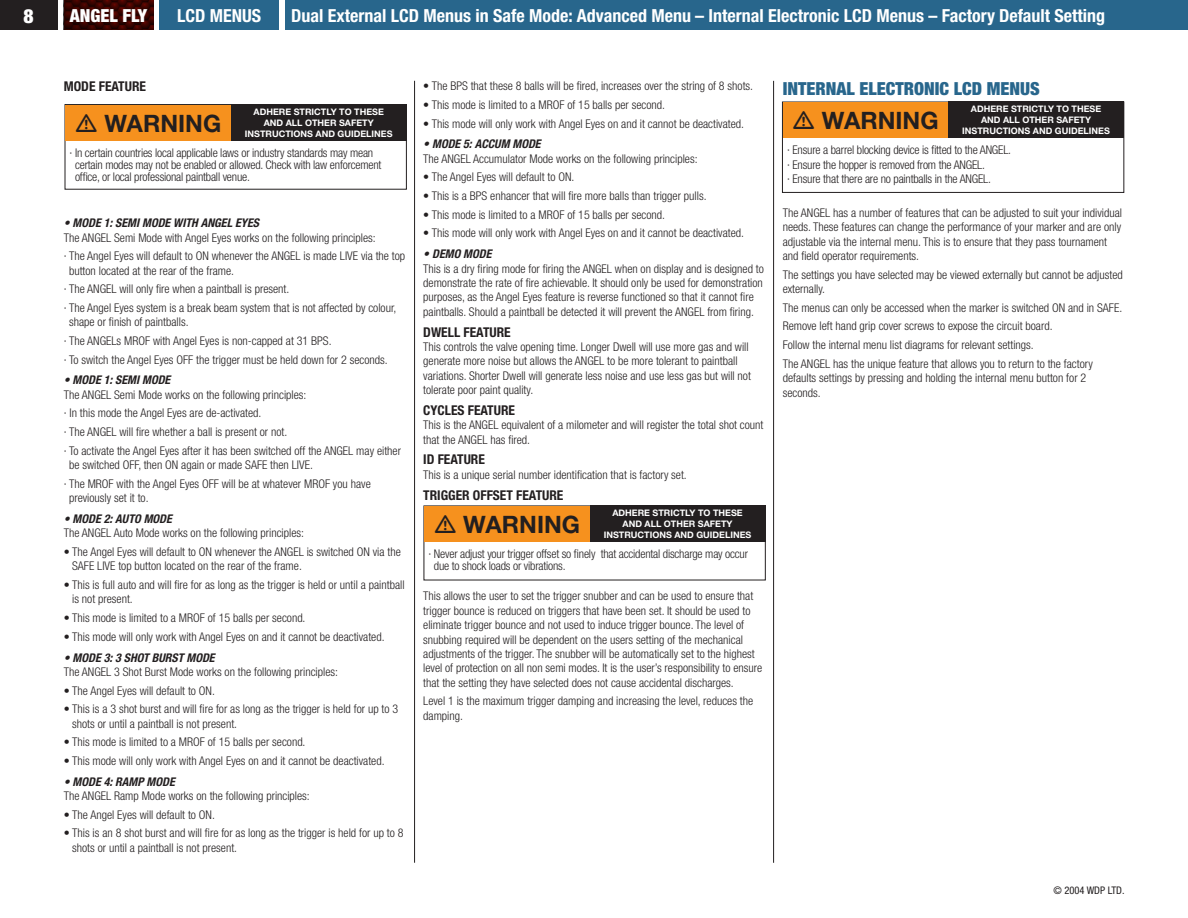
<style>
.page{position:relative;width:1188px;height:918px;background:#fff}
.page>*{position:absolute;margin:0;border:0;box-sizing:border-box;transform-origin:0 0}
.t1{font:700 24px "Helvetica Neue";color:#231f20}
.t2{font:900 condensed 19.5px "Helvetica Neue";color:#fff}
.t3{font:700 condensed 18px "Helvetica Neue";color:#fff}
.t4{font:900 condensed 18px "Helvetica Neue";color:#28668c}
.t5{font:900 condensed 18px "Helvetica Neue";color:#fff}
.t6{font:700 condensed 13.5px "Helvetica Neue";color:#231f20}
.t7{font:300 condensed 12px/14.4px "Helvetica Neue";color:#231f20}
.t8{font:italic 700 condensed 12px "Helvetica Neue";color:#231f20}
.t9{font:condensed 10.5px "Helvetica Neue";color:#231f20}
.t10{font:700 9px/10.8px "Helvetica Neue";color:#fff;text-align:center}
</style>
<div class="page">
<div style="left:0;top:0;width:57px;height:30px;background:#231f20"></div>
<svg style="left:64px;top:0;width:89px;height:30px;background:#360300"></svg>
<hr style="left:414px;top:81px;width:1px;height:782px;background:#231f20">
<hr style="left:773px;top:81px;width:1px;height:782px;background:#231f20">
<div style="left:285px;top:0;width:903px;height:30px;background:#28668c"></div>
<div style="left:160px;top:0;width:119px;height:30px;background:#28668c"></div>
<div style="left:424px;top:506px;width:166px;height:36px;background:#f6911e"></div>
<div style="left:590px;top:506px;width:175px;height:36px;background:#231f20"></div>
<div style="left:782px;top:102px;width:342px;height:91px;border:1px solid #231f20"></div>
<div style="left:783px;top:102px;width:165px;height:36px;background:#f6911e"></div>
<div style="left:948px;top:102px;width:176px;height:36px;background:#231f20"></div>
<div style="left:65px;top:104px;width:342px;height:86px;border:1px solid #231f20"></div>
<div style="left:65px;top:105px;width:166px;height:35px;background:#f6911e"></div>
<div style="left:231px;top:104px;width:175px;height:36px;background:#231f20"></div>
<h2 class="t2" style="left:24px;top:4px;width:12px">8</h2>
<h3 class="t5" style="left:70px;top:5px;width:79px">ANGEL FLY</h3>
<h3 class="t3" style="left:177px;top:5px;width:85px">LCD MENUS</h3>
<h3 class="t3" style="left:291px;top:5px;width:815px">Dual External LCD Menus in Safe Mode: Advanced Menu – Internal Electronic LCD Menus – Factory Default Setting</h3>
<p class="t6" style="left:64px;top:78px;width:84px">MODE FEATURE</p>
<h1 class="t1" style="left:104px;top:109px;width:118px">WARNING</h1>
<p class="t10" style="left:245px;top:106px;width:149px">ADHERE STRICTLY TO THESE<br>AND ALL OTHER SAFETY<br>INSTRUCTIONS AND GUIDELINES</p>
<p class="t7" style="left:75px;top:147px;width:308px;line-height:12px;text-indent:-5px">· In certain countries local applicable laws or industry standards may mean certain modes may not be enabled or allowed. Check with law enforcement office, or local professional paintball venue.</p>
<p class="t8" style="left:64px;top:216px;width:197px">• MODE 1: SEMI MODE WITH ANGEL EYES</p>
<p class="t7" style="left:64px;top:228px;width:343px;line-height:18.6px">The ANGEL Semi Mode with Angel Eyes works on the following principles:<br>· The Angel Eyes will default to ON whenever the ANGEL is made LIVE via the top</p>
<p class="t7" style="left:64px;top:261px;width:334px;line-height:18.6px;text-indent:5px">button located at the rear of the frame.<br>· The ANGEL will only fire when a paintball is present.<br>· The Angel Eyes system is a break beam system that is not affected by colour,</p>
<p class="t7" style="left:64px;top:313px;width:326px;line-height:18.6px;text-indent:5px">shape or finish of paintballs.<br>· The ANGELs MROF with Angel Eyes is non-capped at 31 BPS.<br>· To switch the Angel Eyes OFF the trigger must be held down for 2 seconds.</p>
<p class="t8" style="left:64px;top:373px;width:108px">• MODE 1: SEMI MODE</p>
<p class="t7" style="left:64px;top:385px;width:339px;line-height:18.6px">The ANGEL Semi Mode works on the following principles:<br>· In this mode the Angel Eyes are de-activated.<br>· The ANGEL will fire whether a ball is present or not.<br>· To activate the Angel Eyes after it has been switched off the ANGEL may either</p>
<p class="t7" style="left:64px;top:456px;width:309px;line-height:18.6px;text-indent:5px">be switched OFF, then ON again or made SAFE then LIVE.<br>· The MROF with the Angel Eyes OFF will be at whatever MROF you have</p>
<p class="t7" style="left:69px;top:491px;width:81px">previously set it to.</p>
<p class="t8" style="left:64px;top:511px;width:110px">• MODE 2: AUTO MODE</p>
<p class="t7" style="left:64px;top:526px;width:242px">The ANGEL Auto Mode works on the following principles:</p>
<p class="t7" style="left:72px;top:545px;width:330px;text-indent:-8px">• The Angel Eyes will default to ON whenever the ANGEL is switched ON via the<br>SAFE LIVE top button located on the rear of the frame.</p>
<p class="t7" style="left:72px;top:578px;width:334px;text-indent:-8px">• This is full auto and will fire for as long as the trigger is held or until a paintball is not present.</p>
<p class="t7" style="left:64px;top:611px;width:243px">• This mode is limited to a MROF of 15 balls per second.</p>
<p class="t7" style="left:64px;top:629px;width:322px">• This mode will only work with Angel Eyes on and it cannot be deactivated.</p>
<p class="t8" style="left:64px;top:650px;width:152px">• MODE 3: 3 SHOT BURST MODE</p>
<p class="t7" style="left:64px;top:664px;width:276px">The ANGEL 3 Shot Burst Mode works on the following principles:</p>
<p class="t7" style="left:64px;top:683px;width:153px">• The Angel Eyes will default to ON.</p>
<p class="t7" style="left:72px;top:702px;width:327px;text-indent:-8px">• This is a 3 shot burst and will fire for as long as the trigger is held for up to 3 shots or until a paintball is not present.</p>
<p class="t7" style="left:64px;top:735px;width:243px">• This mode is limited to a MROF of 15 balls per second.</p>
<p class="t7" style="left:64px;top:753px;width:322px">• This mode will only work with Angel Eyes on and it cannot be deactivated.</p>
<p class="t8" style="left:64px;top:774px;width:113px">• MODE 4: RAMP MODE</p>
<p class="t7" style="left:64px;top:789px;width:248px">The ANGEL Ramp Mode works on the following principles:</p>
<p class="t7" style="left:64px;top:807px;width:153px">• The Angel Eyes will default to ON.</p>
<p class="t7" style="left:72px;top:826px;width:333px;text-indent:-8px">• This is an 8 shot burst and will fire for as long as the trigger is held for up to 8 shots or until a paintball is not present.</p>
<p class="t7" style="left:423px;top:79px;width:331px">• The BPS that these 8 balls will be fired, increases over the string of 8 shots.</p>
<p class="t7" style="left:423px;top:97px;width:243px">• This mode is limited to a MROF of 15 balls per second.</p>
<p class="t7" style="left:423px;top:116px;width:322px">• This mode will only work with Angel Eyes on and it cannot be deactivated.</p>
<p class="t8" style="left:423px;top:137px;width:119px">• MODE 5: ACCUM MODE</p>
<p class="t7" style="left:423px;top:151px;width:276px">The ANGEL Accumulator Mode works on the following principles:</p>
<p class="t7" style="left:423px;top:170px;width:153px">• The Angel Eyes will default to ON.</p>
<p class="t7" style="left:423px;top:189px;width:285px">• This is a BPS enhancer that will fire more balls than trigger pulls.</p>
<p class="t7" style="left:423px;top:207px;width:243px">• This mode is limited to a MROF of 15 balls per second.</p>
<p class="t7" style="left:423px;top:226px;width:322px">• This mode will only work with Angel Eyes on and it cannot be deactivated.</p>
<p class="t8" style="left:423px;top:247px;width:70px">• DEMO MODE</p>
<p class="t7" style="left:423px;top:261px;width:342px">This is a dry firing mode for firing the ANGEL when on display and is designed to demonstrate the rate of fire achievable. It should only be used for demonstration purposes, as the Angel Eyes feature is reverse functioned so that it cannot fire paintballs. Should a paintball be detected it will prevent the ANGEL from firing.</p>
<p class="t6" style="left:423px;top:324px;width:89px">DWELL FEATURE</p>
<p class="t7" style="left:423px;top:339px;width:329px">This controls the valve opening time. Longer Dwell will use more gas and will generate more noise but allows the ANGEL to be more tolerant to paintball variations. Shorter Dwell will generate less noise and use less gas but will not tolerate poor paint quality.</p>
<p class="t6" style="left:423px;top:402px;width:93px">CYCLES FEATURE</p>
<p class="t7" style="left:423px;top:418px;width:342px">This is the ANGEL equivalent of a milometer and will register the total shot count that the ANGEL has fired.</p>
<p class="t6" style="left:423px;top:451px;width:63px">ID FEATURE</p>
<p class="t7" style="left:423px;top:467px;width:265px">This is a unique serial number identification that is factory set.</p>
<p class="t6" style="left:423px;top:487px;width:142px">TRIGGER OFFSET FEATURE</p>
<h1 class="t1" style="left:463px;top:510px;width:118px">WARNING</h1>
<p class="t10" style="left:604px;top:508px;width:149px">ADHERE STRICTLY TO THESE<br>AND ALL OTHER SAFETY<br>INSTRUCTIONS AND GUIDELINES</p>
<p class="t7" style="left:434px;top:548px;width:316px;line-height:12px;text-indent:-5px">· Never adjust your trigger offset so finely that accidental discharge may occur due to shock loads or vibrations.</p>
<p class="t7" style="left:423px;top:589px;width:341px">This allows the user to set the trigger snubber and can be used to ensure that trigger bounce is reduced on triggers that have been set. It should be used to eliminate trigger bounce and not used to induce trigger bounce. The level of snubbing required will be dependent on the users setting of the mechanical adjustments of the trigger. The snubber will be automatically set to the highest level of protection on all non semi modes. It is the user’s responsibility to ensure that the setting they have selected does not cause accidental discharges.</p>
<p class="t7" style="left:423px;top:694px;width:331px">Level 1 is the maximum trigger damping and increasing the level, reduces the damping.</p>
<h3 class="t4" style="left:783px;top:78px;width:258px">INTERNAL ELECTRONIC LCD MENUS</h3>
<h1 class="t1" style="left:822px;top:106px;width:118px">WARNING</h1>
<p class="t10" style="left:962px;top:104px;width:149px">ADHERE STRICTLY TO THESE<br>AND ALL OTHER SAFETY<br>INSTRUCTIONS AND GUIDELINES</p>
<p class="t7" style="left:787px;top:143px;width:226px">· Ensure a barrel blocking device is fitted to the ANGEL. · Ensure the hopper is removed from the ANGEL.<br>· Ensure that there are no paintballs in the ANGEL.</p>
<p class="t7" style="left:783px;top:205px;width:341px">The ANGEL has a number of features that can be adjusted to suit your individual needs. These features can change the performance of your marker and are only adjustable via the internal menu. This is to ensure that they pass tournament and field operator requirements.</p>
<p class="t7" style="left:783px;top:267px;width:342px">The settings you have selected may be viewed externally but cannot be adjusted externally.</p>
<p class="t7" style="left:783px;top:298px;width:341px;line-height:18.6px">The menus can only be accessed when the marker is switched ON and in SAFE.<br>Remove left hand grip cover screws to expose the circuit board.<br>Follow the internal menu list diagrams for relevant settings.<br>The ANGEL has the unique feature that allows you to return to the factory</p>
<p class="t7" style="left:783px;top:371px;width:305px">defaults settings by pressing and holding the internal menu button for 2 seconds.</p>
<p class="t9" style="left:1054px;top:885px;width:73px">© 2004 WDP LTD.</p>
</div>
